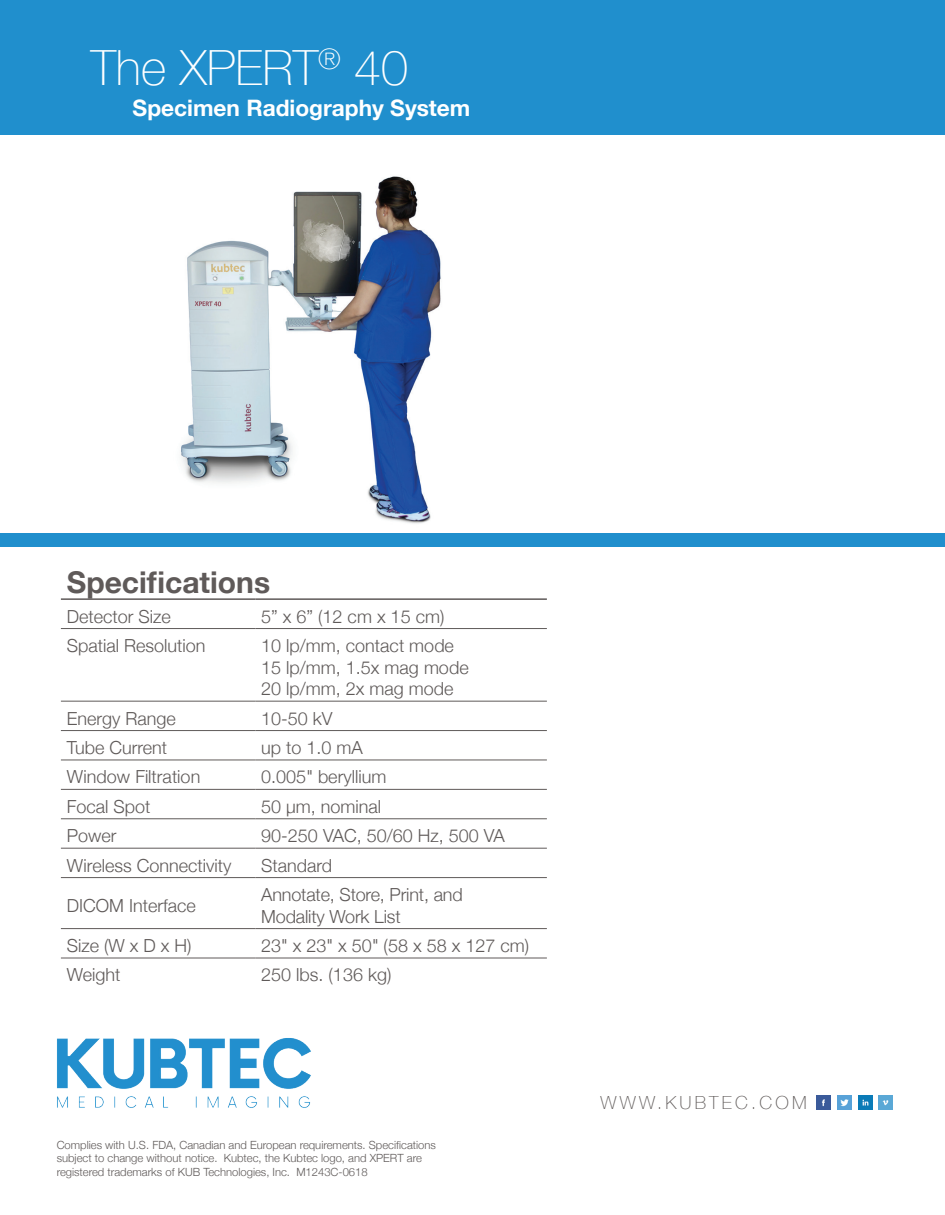
<style>
.page{position:relative;width:945px;height:1215px;background:#fff}
.page>*{position:absolute;margin:0;border:0;box-sizing:border-box;transform-origin:0 0}
.t1{font:100 48.45px "Helvetica Neue";color:#fff}
.t2{font:700 30px "Helvetica Neue";color:#5f5a59}
.t3{font:700 22.65px "Helvetica Neue";color:#fff}
.t4{font:300 18px/21.6px "Helvetica Neue";color:#5f5a59}
.t5{font:100 18px "Helvetica Neue";letter-spacing:.18em;color:#5f5a59}
.t6{font:300 11.25px/13.5px "Helvetica Neue";color:#5f5a59}
</style>
<div class="page">
<img style="left:181px;top:176px;width:260px;height:348px">
<div style="left:0;top:0;width:945px;height:135px;background:#208fcd"></div>
<hr style="left:61px;top:598px;width:194px;height:2px;background:#5f5a59">
<hr style="left:255px;top:598px;width:292px;height:2px;background:#5f5a59">
<hr style="left:61px;top:628px;width:194px;height:1px;background:#5f5a59">
<hr style="left:255px;top:628px;width:292px;height:1px;background:#5f5a59">
<hr style="left:61px;top:701px;width:194px;height:1px;background:#5f5a59">
<hr style="left:255px;top:701px;width:292px;height:1px;background:#5f5a59">
<hr style="left:61px;top:730px;width:194px;height:1px;background:#5f5a59">
<hr style="left:255px;top:730px;width:292px;height:1px;background:#5f5a59">
<hr style="left:61px;top:760px;width:194px;height:1px;background:#5f5a59">
<hr style="left:255px;top:760px;width:292px;height:1px;background:#5f5a59">
<hr style="left:61px;top:789px;width:194px;height:1px;background:#5f5a59">
<hr style="left:255px;top:789px;width:292px;height:1px;background:#5f5a59">
<hr style="left:61px;top:819px;width:194px;height:1px;background:#5f5a59">
<hr style="left:255px;top:819px;width:292px;height:1px;background:#5f5a59">
<hr style="left:61px;top:848px;width:194px;height:1px;background:#5f5a59">
<hr style="left:255px;top:848px;width:292px;height:1px;background:#5f5a59">
<hr style="left:61px;top:877px;width:194px;height:1px;background:#5f5a59">
<hr style="left:255px;top:877px;width:292px;height:1px;background:#5f5a59">
<hr style="left:61px;top:928px;width:194px;height:1px;background:#5f5a59">
<hr style="left:255px;top:928px;width:292px;height:1px;background:#5f5a59">
<hr style="left:61px;top:958px;width:194px;height:1px;background:#5f5a59">
<hr style="left:255px;top:958px;width:292px;height:1px;background:#5f5a59">
<div style="left:0;top:533px;width:945px;height:14px;background:#208fcd"></div>
<img style="left:57px;top:1038px;width:254px;height:70px">
<img style="left:817px;top:1095px;width:14px;height:14px">
<img style="left:858px;top:1095px;width:14px;height:14px">
<img style="left:837px;top:1095px;width:15px;height:14px">
<img style="left:879px;top:1095px;width:14px;height:14px">
<h1 class="t1" style="left:91px;top:31px;width:319px">The XPERT<sup>®</sup> 40</h1>
<p class="t3" style="left:133px;top:90px;width:339px">Specimen Radiography System</p>
<h2 class="t2" style="left:67px;top:559px;width:205px">Specifications</h2>
<p class="t4" style="left:67px;top:604px;width:106px">Detector Size</p>
<p class="t4" style="left:261px;top:604px;width:185px">5” x 6” (12 cm x 15 cm)</p>
<p class="t4" style="left:67px;top:633px;width:140px">Spatial Resolution</p>
<p class="t4" style="left:261px;top:633px;width:209px">10 lp/mm, contact mode<br>15 lp/mm, 1.5x mag mode<br>20 lp/mm, 2x mag mode</p>
<p class="t4" style="left:67px;top:706px;width:111px">Energy Range</p>
<p class="t4" style="left:261px;top:706px;width:73px">10-50 kV</p>
<p class="t4" style="left:67px;top:735px;width:102px">Tube Current</p>
<p class="t4" style="left:261px;top:735px;width:103px">up to 1.0 mA</p>
<p class="t4" style="left:67px;top:765px;width:135px">Window Filtration</p>
<p class="t4" style="left:261px;top:765px;width:127px">0.005" beryllium</p>
<p class="t4" style="left:67px;top:794px;width:85px">Focal Spot</p>
<p class="t4" style="left:261px;top:794px;width:122px">50 µm, nominal</p>
<p class="t4" style="left:67px;top:824px;width:51px">Power</p>
<p class="t4" style="left:261px;top:824px;width:245px">90-250 VAC, 50/60 Hz, 500 VA</p>
<p class="t4" style="left:67px;top:853px;width:166px">Wireless Connectivity</p>
<p class="t4" style="left:261px;top:853px;width:73px">Standard</p>
<p class="t4" style="left:67px;top:893px;width:130px">DICOM Interface</p>
<p class="t4" style="left:261px;top:883px;width:203px">Annotate, Store, Print, and<br>Modality Work List</p>
<p class="t4" style="left:67px;top:934px;width:126px">Size (W x D x H)</p>
<p class="t4" style="left:261px;top:934px;width:269px">23" x 23" x 50" (58 x 58 x 127 cm)</p>
<p class="t4" style="left:67px;top:963px;width:55px">Weight</p>
<p class="t4" style="left:261px;top:963px;width:132px">250 lbs. (136 kg)</p>
<p class="t6" style="left:57px;top:1137px;width:381px">Complies with U.S. FDA, Canadian and European requirements. Specifications subject to change without notice. Kubtec, the Kubtec logo, and XPERT are registered trademarks of KUB Technologies, Inc. M1243C-0618</p>
<p class="t5" style="left:600px;top:1089px;width:208px">WWW.KUBTEC.COM</p>
</div>
